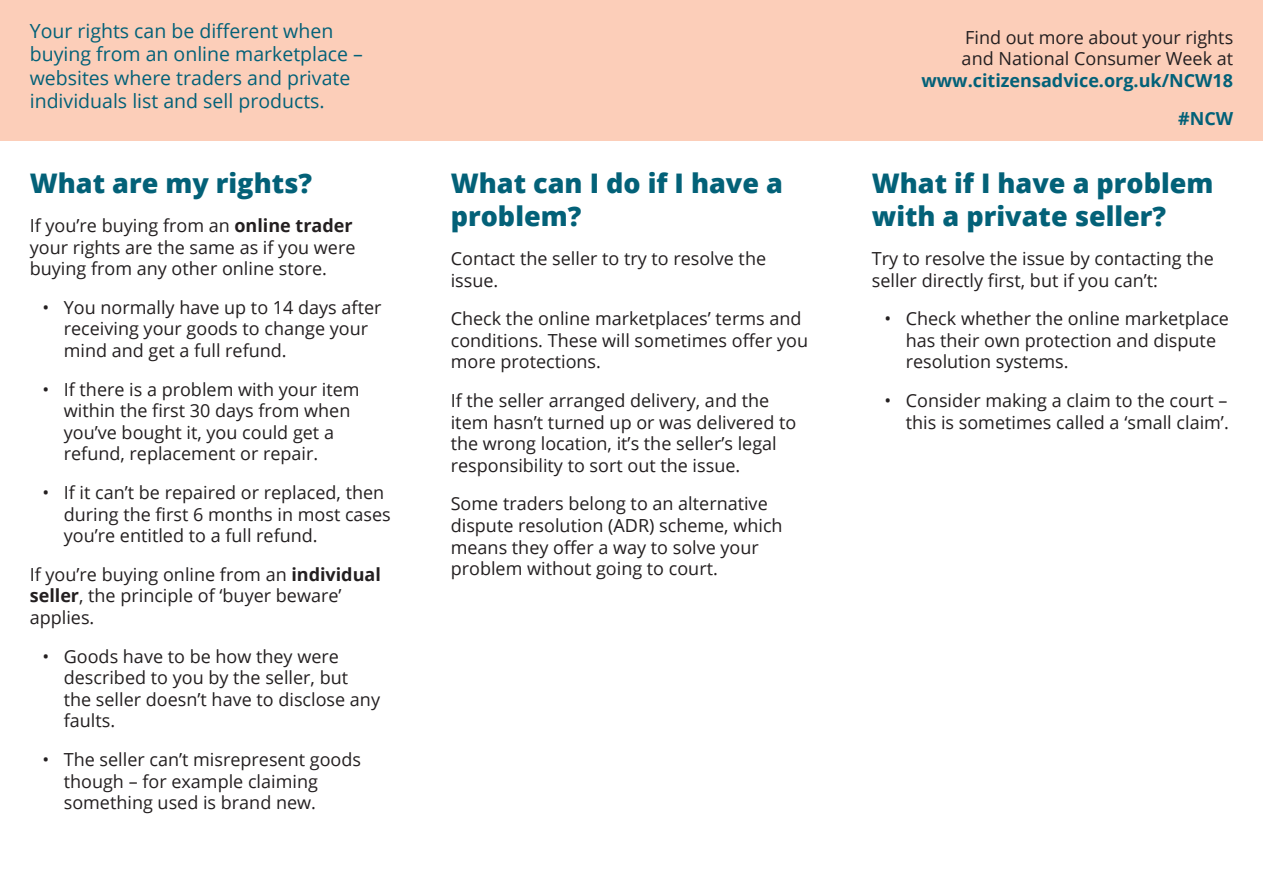
<style>
.page{position:relative;width:1263px;height:893px;background:#fff}
.page>*{position:absolute;margin:0;border:0;box-sizing:border-box;transform-origin:0 0}
.Heading_2{font:800 27px/33px "Open Sans";color:#036178}
.t1{font:19.5px/23.4px "Open Sans";color:#036178}
.t2{font:18px/21.6px "Open Sans";color:#231f20}
.t3{font:700 18px "Open Sans";color:#036178}
.s1{font-weight:700;color:#036178}
.s2{font-weight:700}
</style>
<div class="page">
<div style="left:0;top:0;width:1263px;height:140px;background:#fcceb9"></div>
<p class="t1" style="left:30px;top:18px;width:335px">Your rights can be different when buying from an online marketplace – websites where traders and private individuals list and sell products.</p>
<p class="t2" style="left:921px;top:26px;width:313px;text-align:right">Find out more about your rights<br>and National Consumer Week at <span class="s1">www.citizensadvice.org.uk/NCW18</span></p>
<p class="t3" style="left:1178px;top:106px;width:57px">#NCW</p>
<p class="Heading_2" style="left:30px;top:166px;width:284px">What are my rights?</p>
<p class="t2" style="left:30px;top:214px;width:327px">If you’re buying from an <span class="s2">online trader </span>your rights are the same as if you were buying from any other online store.</p>
<p class="t2" style="left:64px;top:296px;width:319px;text-indent:-21px">• You normally have up to 14 days after receiving your goods to change your mind and get a full refund.</p>
<p class="t2" style="left:64px;top:378px;width:297px;text-indent:-21px">• If there is a problem with your item within the first 30 days from when you’ve bought it, you could get a refund, replacement or repair.</p>
<p class="t2" style="left:64px;top:481px;width:329px;text-indent:-21px">• If it can’t be repaired or replaced, then during the first 6 months in most cases you’re entitled to a full refund.</p>
<p class="t2" style="left:30px;top:563px;width:353px">If you’re buying online from an <span class="s2">individual seller</span>, the principle of ‘buyer beware’ applies.</p>
<p class="t2" style="left:64px;top:645px;width:318px;text-indent:-21px">• Goods have to be how they were described to you by the seller, but the seller doesn’t have to disclose any faults.</p>
<p class="t2" style="left:64px;top:748px;width:299px;text-indent:-21px">• The seller can’t misrepresent goods though – for example claiming something used is brand new.</p>
<p class="Heading_2" style="left:451px;top:166px;width:334px">What can I do if I have a problem?</p>
<p class="t2" style="left:451px;top:247px;width:317px">Contact the seller to try to resolve the issue.</p>
<p class="t2" style="left:451px;top:307px;width:359px">Check the online marketplaces’ terms and conditions. These will sometimes offer you more protections.</p>
<p class="t2" style="left:451px;top:389px;width:347px">If the seller arranged delivery, and the item hasn’t turned up or was delivered to the wrong location, it’s the seller’s legal responsibility to sort out the issue.</p>
<p class="t2" style="left:451px;top:493px;width:333px">Some traders belong to an alternative dispute resolution (ADR) scheme, which means they offer a way to solve your problem without going to court.</p>
<p class="Heading_2" style="left:872px;top:166px;width:343px">What if I have a problem with a private seller?</p>
<p class="t2" style="left:872px;top:247px;width:344px">Try to resolve the issue by contacting the seller directly first, but if you can’t:</p>
<p class="t2" style="left:906px;top:307px;width:325px;text-indent:-21px">• Check whether the online marketplace has their own protection and dispute resolution systems.</p>
<p class="t2" style="left:884px;top:389px;width:346px;text-align:right">• Consider making a claim to the court – this is sometimes called a ‘small claim’.</p>
</div>
